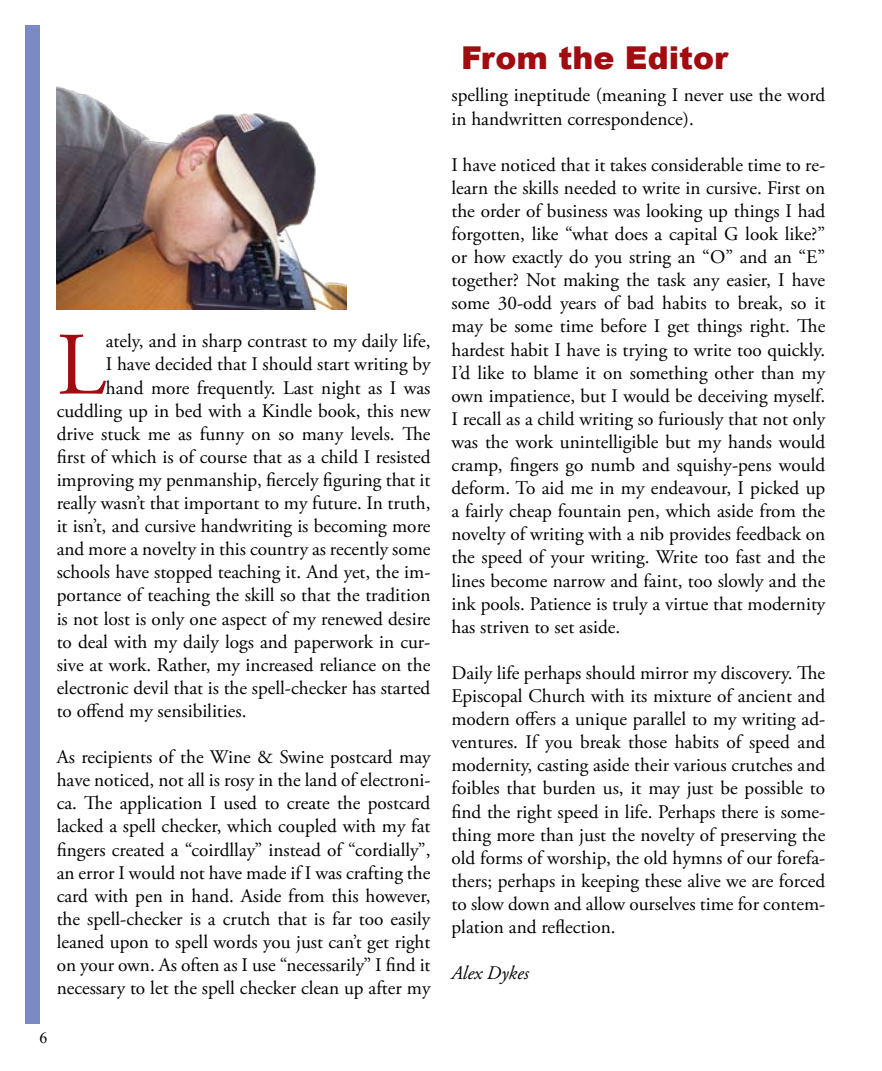
<style>
.page{position:relative;width:882px;height:1071px;background:#fff}
.page>*{position:absolute;margin:0;border:0;box-sizing:border-box;transform-origin:0 0}
.t1{font:88.9px "Adobe Garamond Pro";color:#a00c10}
.t2{font:900 31.5px "Arial";color:#a00c10}
.t3{font:19.25px/23.1px "Adobe Garamond Pro";color:#000;text-align:justify}
.t4{font:italic 19.25px "Adobe Garamond Pro";color:#000}
.t5{font:15.75px "Times New Roman";color:#000}
</style>
<div class="page">
<div style="left:25px;top:25px;width:14px;height:999px;background:#798ac5"></div>
<img style="left:57px;top:86px;width:289px;height:223px">
<h1 class="t1" style="left:57px;top:312px;width:51px">L</h1>
<p class="t3" style="left:106px;top:330px;width:326px">ately, and in sharp contrast to my daily life,</p>
<p class="t3" style="left:106px;top:353px;width:326px">I have decided that I should start writing by</p>
<p class="t3" style="left:106px;top:377px;width:326px">hand more frequently. Last night as I was</p>
<p class="t3" style="left:57px;top:400px;width:375px">cuddling up in bed with a Kindle book, this new</p>
<p class="t3" style="left:57px;top:423px;width:375px">drive stuck me as funny on so many levels. The</p>
<p class="t3" style="left:57px;top:446px;width:375px">first of which is of course that as a child I resisted</p>
<p class="t3" style="left:57px;top:469px;width:375px">improving my penmanship, fiercely figuring that it</p>
<p class="t3" style="left:57px;top:492px;width:375px">really wasn’t that important to my future. In truth,</p>
<p class="t3" style="left:57px;top:515px;width:375px">it isn’t, and cursive handwriting is becoming more</p>
<p class="t3" style="left:57px;top:538px;width:375px">and more a novelty in this country as recently some</p>
<p class="t3" style="left:57px;top:561px;width:375px">schools have stopped teaching it. And yet, the im-</p>
<p class="t3" style="left:57px;top:584px;width:375px">portance of teaching the skill so that the tradition</p>
<p class="t3" style="left:57px;top:608px;width:375px">is not lost is only one aspect of my renewed desire</p>
<p class="t3" style="left:57px;top:631px;width:375px">to deal with my daily logs and paperwork in cur-</p>
<p class="t3" style="left:57px;top:654px;width:375px">sive at work. Rather, my increased reliance on the</p>
<p class="t3" style="left:57px;top:677px;width:375px">electronic devil that is the spell-checker has started</p>
<p class="t3" style="left:57px;top:700px;width:191px">to offend my sensibilities.</p>
<p class="t3" style="left:57px;top:746px;width:375px">As recipients of the Wine &amp; Swine postcard may have noticed, not all is rosy in the land of electroni&shy;ca. The application I used to create the postcard lacked a spell checker, which coupled with my fat fingers created a “coirdllay” instead of “cordially”, an error I would not have made if I was crafting the card with pen in hand. Aside from this however, the spell-checker is a crutch that is far too easily leaned upon to spell words you just can’t get right on your own. As often as I use “necessarily” I find it necessary to let the spell checker clean up after my</p>
<p class="t5" style="left:39px;top:1027px;width:9px">6</p>
<h2 class="t2" style="left:461px;top:35px;width:269px">From the Editor</h2>
<p class="t3" style="left:451px;top:84px;width:375px">spelling ineptitude (meaning I never use the word in handwritten correspondence).</p>
<p class="t3" style="left:451px;top:154px;width:375px">I have noticed that it takes considerable time to re&shy;learn the skills needed to write in cursive. First on the order of business was looking up things I had forgotten, like “what does a capital G look like?” or how exactly do you string an “O” and an “E” together? Not making the task any easier, I have some 30-odd years of bad habits to break, so it may be some time before I get things right. The hardest habit I have is trying to write too quickly.<br>I’d like to blame it on something other than my own impatience, but I would be deceiving myself.<br>I recall as a child writing so furiously that not only was the work unintelligible but my hands would cramp, fingers go numb and squishy-pens would deform. To aid me in my endeavour, I picked up a fairly cheap fountain pen, which aside from the novelty of writing with a nib provides feedback on the speed of your writing. Write too fast and the lines become narrow and faint, too slowly and the ink pools. Patience is truly a virtue that modernity has striven to set aside.</p>
<p class="t3" style="left:451px;top:662px;width:375px">Daily life perhaps should mirror my discovery. The Episcopal Church with its mixture of ancient and modern offers a unique parallel to my writing ad&shy;ventures. If you break those habits of speed and modernity, casting aside their various crutches and foibles that burden us, it may just be possible to find the right speed in life. Perhaps there is some&shy;thing more than just the novelty of preserving the old forms of worship, the old hymns of our forefa&shy;thers; perhaps in keeping these alive we are forced to slow down and allow ourselves time for contem&shy;plation and reflection.</p>
<p class="t4" style="left:451px;top:962px;width:79px">Alex Dykes</p>
</div>
